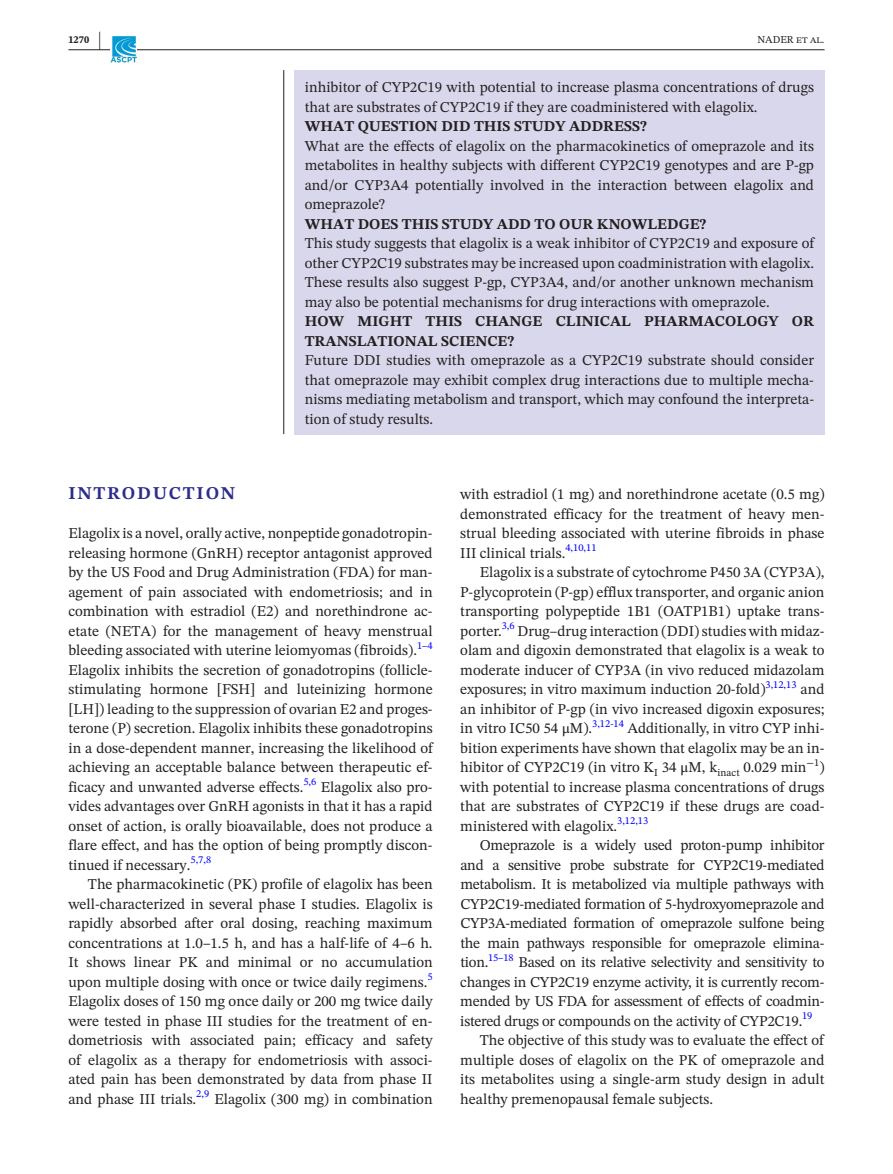
<style>
.page{position:relative;width:893px;height:1174px;background:#fff}
.page>*{position:absolute;margin:0;border:0;box-sizing:border-box;transform-origin:0 0}
.t1{font:700 18px "STIX Two Text";letter-spacing:.1em;color:#2c2d8c}
.t2{font:15px/19.5px "STIX Two Text";color:#231f20;text-align:justify}
.t3{font:700 15px/19.5px "STIX Two Text";color:#231f20}
.t4{font:10.5px "STIX Two Text";color:#00f}
.t5{font:10.5px "STIX Two Text";color:#231f20}
.t6{font:700 10.5px "STIX Two Text";color:#231f20}
.s1{font-size:21px}
.s2{font-family:"STIX"}
</style>
<div class="page">
<hr style="left:68px;top:49px;width:756px;height:1px;background:#231f20">
<img style="left:111px;top:37px;width:25px;height:25px">
<div style="left:294px;top:70px;width:530px;height:364px;background:#d9d7eb"></div>
<hr style="left:283px;top:70px;width:1px;height:364px;background:#231f20">
<p class="t6" style="left:68px;top:32px;width:34px">1270 <span class="s1">|</span></p>
<p class="t5" style="left:757px;top:32px;width:68px">NADER et al.</p>
<p class="t2" style="left:305px;top:77px;width:511px">inhibitor of CYP2C19 with potential to increase plasma concentrations of drugs that are substrates of CYP2C19 if they are coadministered with elagolix.</p>
<p class="t3" style="left:305px;top:117px;width:344px">WHAT QUESTION DID THIS STUDY ADDRESS?</p>
<p class="t2" style="left:305px;top:136px;width:511px">What are the effects of elagolix on the pharmacokinetics of omeprazole and its metabolites in healthy subjects with different CYP2C19 genotypes and are P-gp and/or CYP3A4 potentially involved in the interaction between elagolix and omeprazole?</p>
<p class="t3" style="left:305px;top:214px;width:403px">WHAT DOES THIS STUDY ADD TO OUR KNOWLEDGE?</p>
<p class="t2" style="left:305px;top:233px;width:511px">This study suggests that elagolix is a weak inhibitor of CYP2C19 and exposure of other CYP2C19 substrates may be increased upon coadministration with elagolix.<br>These results also suggest P-gp, CYP3A4, and/or another unknown mechanism may also be potential mechanisms for drug interactions with omeprazole.</p>
<p class="t3" style="left:305px;top:312px;width:511px">HOW MIGHT THIS CHANGE CLINICAL PHARMACOLOGY OR<br>TRANSLATIONAL SCIENCE?</p>
<p class="t2" style="left:305px;top:350px;width:511px">Future DDI studies with omeprazole as a CYP2C19 substrate should consider that omeprazole may exhibit complex drug interactions due to multiple mecha&shy;nisms mediating metabolism and transport, which may confound the interpreta&shy;tion of study results.</p>
<p class="t1" style="left:68px;top:480px;width:168px">INTRODUCTION</p>
<p class="t2" style="left:68px;top:523px;width:366px">Elagolix is a novel, orally active, nonpeptide gonadotropin&shy;releasing hormone (GnRH) receptor antagonist approved by the US Food and Drug Administration (FDA) for man&shy;agement of pain associated with endometriosis; and in combination with estradiol (E2) and norethindrone ac&shy;etate (NETA) for the management of heavy menstrual bleeding associated with uterine leiomyomas (fibroids).</p>
<p class="t4" style="left:417px;top:637px;width:17px">1–4</p>
<p class="t2" style="left:68px;top:660px;width:366px">Elagolix inhibits the secretion of gonadotropins (follicle&shy;stimulating hormone [FSH] and luteinizing hormone [LH]) leading to the suppression of ovarian E2 and proges&shy;terone (P) secretion. Elagolix inhibits these gonadotropins in a dose-dependent manner, increasing the likelihood of achieving an acceptable balance between therapeutic ef&shy;ficacy and unwanted adverse effects.</p>
<p class="t4" style="left:303px;top:774px;width:14px">5,6</p>
<p class="t2" style="left:68px;top:777px;width:366px;text-indent:252px">Elagolix also pro&shy;vides advantages over GnRH agonists in that it has a rapid onset of action, is orally bioavailable, does not produce a flare effect, and has the option of being promptly discon&shy;tinued if necessary.</p>
<p class="t4" style="left:191px;top:852px;width:22px">5,7,8</p>
<p class="t2" style="left:68px;top:874px;width:366px;text-indent:20px">The pharmacokinetic (PK) profile of elagolix has been well-characterized in several phase I studies. Elagolix is rapidly absorbed after oral dosing, reaching maximum concentrations at 1.0–1.5 h, and has a half-life of 4–6 h.<br>It shows linear PK and minimal or no accumulation upon multiple dosing with once or twice daily regimens.</p>
<p class="t4" style="left:427px;top:969px;width:7px">5</p>
<p class="t2" style="left:68px;top:991px;width:366px">Elagolix doses of 150 mg once daily or 200 mg twice daily were tested in phase III studies for the treatment of en&shy;dometriosis with associated pain; efficacy and safety of elagolix as a therapy for endometriosis with associ&shy;ated pain has been demonstrated by data from phase II and phase III trials.</p>
<p class="t4" style="left:196px;top:1086px;width:14px">2,9</p>
<p class="t2" style="left:214px;top:1089px;width:220px">Elagolix (300 mg) in combination</p>
<p class="t2" style="left:460px;top:484px;width:366px">with estradiol (1 mg) and norethindrone acetate (0.5 mg) demonstrated efficacy for the treatment of heavy men&shy;strual bleeding associated with uterine fibroids in phase III clinical trials.</p>
<p class="t4" style="left:565px;top:540px;width:33px">4,10,11</p>
<p class="t2" style="left:460px;top:562px;width:366px;text-indent:20px">Elagolix is a substrate of cytochrome P450 3A (CYP3A), P-glycoprotein (P-gp) efflux transporter, and organic anion transporting polypeptide 1B1 (OATP1B1) uptake trans&shy;porter.</p>
<p class="t4" style="left:502px;top:618px;width:14px">3,6</p>
<p class="t2" style="left:460px;top:621px;width:366px;text-indent:57px">Drug–drug interaction (DDI) studies with midaz&shy;olam and digoxin demonstrated that elagolix is a weak to moderate inducer of CYP3A (in vivo reduced midazolam exposures; in vitro maximum induction 20-fold)</p>
<p class="t4" style="left:765px;top:676px;width:33px">3,12,13</p>
<p class="t2" style="left:460px;top:679px;width:366px;text-indent:340px">and an inhibitor of P-gp (in vivo increased digoxin exposures; in vitro IC50 54 <span class="s2">μ</span>M).</p>
<p class="t4" style="left:592px;top:715px;width:33px">3,12-14</p>
<p class="t2" style="left:460px;top:718px;width:366px;text-indent:167px">Additionally, in vitro CYP inhi&shy;bition experiments have shown that elagolix may be an in&shy;hibitor of CYP2C19 (in vitro K<sub>I</sub> 34 <span class="s2">μ</span>M, k<sub>inact</sub> 0.029 min</p>
<p class="t5" style="left:807px;top:754px;width:14px">−1</p>
<p class="t2" style="left:460px;top:757px;width:366px;text-indent:359px">) with potential to increase plasma concentrations of drugs that are substrates of CYP2C19 if these drugs are coad&shy;ministered with elagolix.</p>
<p class="t4" style="left:617px;top:813px;width:33px">3,12,13</p>
<p class="t2" style="left:460px;top:835px;width:366px;text-indent:19px">Omeprazole is a widely used proton-pump inhibitor and a sensitive probe substrate for CYP2C19-mediated metabolism. It is metabolized via multiple pathways with CYP2C19-mediated formation of 5-hydroxyomeprazole and CYP3A-mediated formation of omeprazole sulfone being the main pathways responsible for omeprazole elimina&shy;tion.</p>
<p class="t4" style="left:488px;top:949px;width:27px">15–18</p>
<p class="t2" style="left:460px;top:952px;width:366px;text-indent:58px">Based on its relative selectivity and sensitivity to changes in CYP2C19 enzyme activity, it is currently recom&shy;mended by US FDA for assessment of effects of coadmin&shy;istered drugs or compounds on the activity of CYP2C19.</p>
<p class="t4" style="left:802px;top:1008px;width:12px">19</p>
<p class="t2" style="left:460px;top:1030px;width:366px;text-indent:20px">The objective of this study was to evaluate the effect of multiple doses of elagolix on the PK of omeprazole and its metabolites using a single-arm study design in adult healthy premenopausal female subjects.</p>
</div>
